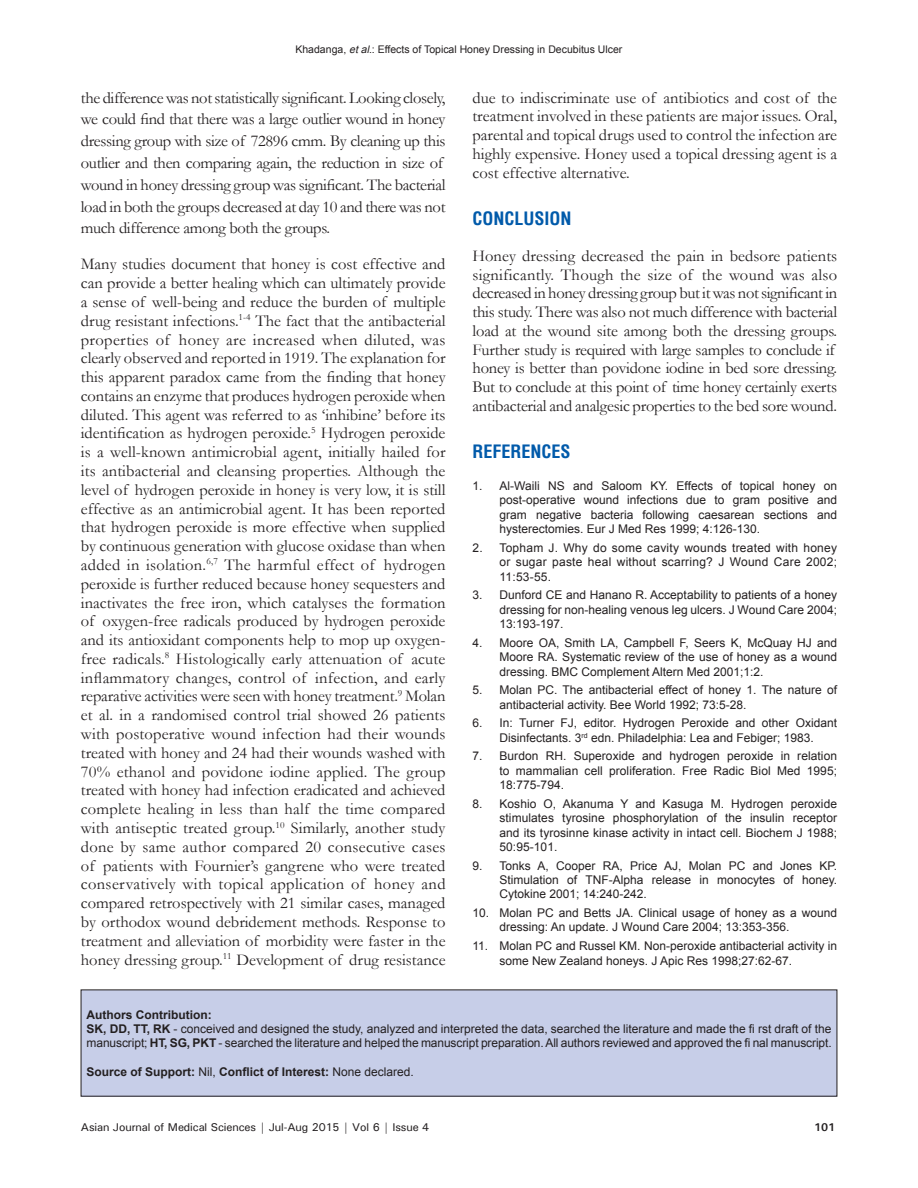
<style>
.page{position:relative;width:918px;height:1188px;background:#fff}
.page>*{position:absolute;margin:0;border:0;box-sizing:border-box;transform-origin:0 0}
.t1{font:700 condensed 18px "Helvetica";color:#015aaa}
.TX{font:16.5px/18.8px "Garamond";letter-spacing:-.015em;color:#231f20}
.REF{font:12px/14.4px "Arial";color:#231f20;text-align:justify}
.SRC{font:12px/14.4px "Arial";letter-spacing:-.01em;color:#231f20}
.SRC-2{font:700 12px "Arial";color:#231f20}
.t2{font:500 11.25px "Univers";letter-spacing:-.01em;color:#231f20}
.t3{font:700 11.25px "Univers";color:#231f20}
.t4{font:10.5px "Arial";color:#231f20}
.s1{font-style:italic}
.s2{font-weight:700}
.s3{font-weight:400}
</style>
<div class="page">
<div style="left:81px;top:990px;width:756px;height:106px;background:#c7cee8"></div>
<p class="t4" style="left:295px;top:43px;width:329px">Khadanga, <span class="s1">etal</span>.: Effects of Topical Honey Dressing in Decubitus Ulcer</p>
<p class="TX" style="left:81px;top:86px;width:366px;line-height:21.8px">the difference was not statistically significant. Looking closely, we could find that there was a large outlier wound in honey dressing group with size of 72896 cmm. By cleaning up this outlier and then comparing again, the reduction in size of wound in honey dressing group was significant. The bacterial load in both the groups decreased at day 10 and there was not much difference among both the groups.</p>
<p class="TX" style="left:81px;top:254px;width:366px;text-align:justify">Many studies document that honey is cost effective and can provide a better healing which can ultimately provide a sense of well-being and reduce the burden of multiple drug resistant infections.<sup>1-4</sup> The fact that the antibacterial properties of honey are increased when diluted, was clearly observed and reported in 1919. The explanation for this apparent paradox came from the finding that honey contains an enzyme that produces hydrogen peroxide when diluted. This agent was referred to as ‘inhibine’ before its identification as hydrogen peroxide.<sup>5</sup> Hydrogen peroxide is a well-known antimicrobial agent, initially hailed for its antibacterial and cleansing properties. Although the level of hydrogen peroxide in honey is very low, it is still effective as an antimicrobial agent. It has been reported that hydrogen peroxide is more effective when supplied by continuous generation with glucose oxidase than when added in isolation.<sup>6,7</sup> The harmful effect of hydrogen peroxide is further reduced because honey sequesters and inactivates the free iron, which catalyses the formation of oxygen-free radicals produced by hydrogen peroxide and its antioxidant components help to mop up oxygen&shy;free radicals.<sup>8</sup> Histologically early attenuation of acute inflammatory changes, control of infection, and early reparative activities were seen with honey treatment.<sup>9</sup> Molan et al. in a randomised control trial showed 26 patients with postoperative wound infection had their wounds treated with honey and 24 had their wounds washed with 70% ethanol and povidone iodine applied. The group treated with honey had infection eradicated and achieved complete healing in less than half the time compared with antiseptic treated group.<sup>10</sup> Similarly, another study done by same author compared 20 consecutive cases of patients with Fournier’s gangrene who were treated conservatively with topical application of honey and compared retrospectively with 21 similar cases, managed by orthodox wound debridement methods. Response to treatment and alleviation of morbidity were faster in the honey dressing group.<sup>11</sup> Development of drug resistance</p>
<p class="TX" style="left:472px;top:88px;width:366px;text-align:justify">due to indiscriminate use of antibiotics and cost of the treatment involved in these patients are major issues. Oral, parental and topical drugs used to control the infection are highly expensive. Honey used a topical dressing agent is a cost effective alternative.</p>
<h1 class="t1" style="left:472px;top:207px;width:101px">CONCLUSION</h1>
<p class="TX" style="left:472px;top:246px;width:366px">Honey dressing decreased the pain in bedsore patients significantly. Though the size of the wound was also decreased in honey dressing group but it was not significant in this study. There was also not much difference with bacterial load at the wound site among both the dressing groups.<br>Further study is required with large samples to conclude if honey is better than povidone iodine in bed sore dressing.<br>But to conclude at this point of time honey certainly exerts antibacterial and analgesic properties to the bed sore wound.</p>
<h1 class="t1" style="left:472px;top:440px;width:100px">REFERENCES</h1>
<p class="REF" style="left:500px;top:479px;width:339px;text-indent:-27px">1. Al-Waili NS and Saloom KY. Effects of topical honey on post-operative wound infections due to gram positive and gram negative bacteria following caesarean sections and hysterectomies. Eur J Med Res 1999; 4:126-130.</p>
<p class="REF" style="left:500px;top:541px;width:339px;text-indent:-27px">2. Topham J. Why do some cavity wounds treated with honey or sugar paste heal without scarring? J Wound Care 2002; 11:53-55.</p>
<p class="REF" style="left:500px;top:588px;width:339px;text-indent:-27px">3. Dunford CE and Hanano R. Acceptability to patients of a honey dressing for non-healing venous leg ulcers. J Wound Care 2004; 13:193-197.</p>
<p class="REF" style="left:500px;top:635px;width:339px;text-indent:-27px">4. Moore OA, Smith LA, Campbell F, Seers K, McQuay HJ and Moore RA. Systematic review of the use of honey as a wound dressing. BMC Complement Altern Med 2001;1:2.</p>
<p class="REF" style="left:500px;top:683px;width:339px;text-indent:-27px">5. Molan PC. The antibacterial effect of honey 1. The nature of antibacterial activity. Bee World 1992; 73:5-28.</p>
<p class="REF" style="left:472px;top:716px;width:366px;text-align:center">6. In: Turner FJ, editor. Hydrogen Peroxide and other Oxidant<br>Disinfectants. 3<sup>rd</sup> edn. Philadelphia: Lea and Febiger; 1983.</p>
<p class="REF" style="left:500px;top:749px;width:339px;text-indent:-27px">7. Burdon RH. Superoxide and hydrogen peroxide in relation to mammalian cell proliferation. Free Radic Biol Med 1995; 18:775-794.</p>
<p class="REF" style="left:500px;top:796px;width:339px;text-indent:-27px">8. Koshio O, Akanuma Y and Kasuga M. Hydrogen peroxide stimulates tyrosine phosphorylation of the insulin receptor and its tyrosinne kinase activity in intact cell. Biochem J 1988; 50:95-101.</p>
<p class="REF" style="left:500px;top:858px;width:339px;text-indent:-27px">9. Tonks A, Cooper RA, Price AJ, Molan PC and Jones KP.<br>Stimulation of TNF-Alpha release in monocytes of honey.<br>Cytokine 2001; 14:240-242.</p>
<p class="REF" style="left:500px;top:906px;width:339px;text-indent:-27px">10. Molan PC and Betts JA. Clinical usage of honey as a wound dressing: An update. J Wound Care 2004; 13:353-356.</p>
<p class="REF" style="left:500px;top:939px;width:339px;text-indent:-27px">11. Molan PC and Russel KM. Non-peroxide antibacterial activity in some New Zealand honeys. J Apic Res 1998;27:62-67.</p>
<p class="SRC-2" style="left:87px;top:1006px;width:127px">Authors Contribution:</p>
<p class="SRC" style="left:87px;top:1022px;width:747px"><span class="s2">SK, DD, TT, RK</span> - conceived and designed the study, analyzed and interpreted the data, searched the literature and made the fi rst draft of the manuscript; <span class="s2">HT, SG, PKT</span> - searched the literature and helped the manuscript preparation. All authors reviewed and approved the fi nal manuscript.</p>
<p class="SRC-2" style="left:87px;top:1064px;width:329px">Source of Support: <span class="s3">Nil,</span> Conflict of Interest: <span class="s3">None declared.</span></p>
<p class="t2" style="left:81px;top:1120px;width:350px">Asian Journal of Medical Sciences | Jul-Aug 2015 | Vol 6 | Issue 4</p>
<p class="t3" style="left:814px;top:1120px;width:23px">101</p>
</div>
